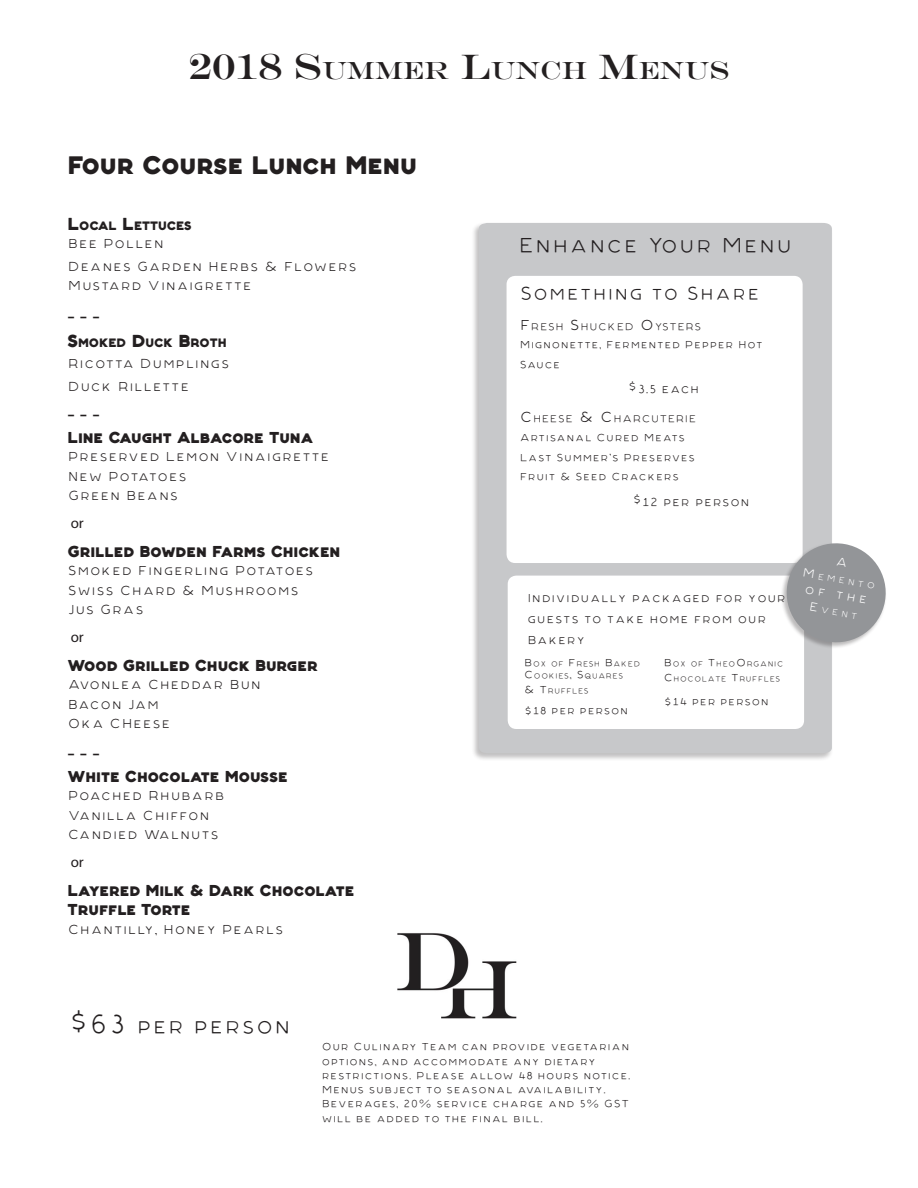
<style>
.page{position:relative;width:918px;height:1188px;background:#fff}
.page>*{position:absolute;margin:0;border:0;box-sizing:border-box;transform-origin:0 0}
.t1{font:25.2px "Engravers";color:#231f20}
.Subheads{font:24px "Genplan Pro Solid";color:#231f20}
.Subheads-2{font:24px "Genplan Pro Linear";color:#231f20}
.Menu_Item_Title{font:24px "Genplan Pro Linear";color:#231f20}
.Menu_Item_Title-2{font:24px "Myriad Pro";color:#231f20}
.Enhanced_Menu_Subhea{font:21px "Genplan Pro Linear";color:#231f20}
.Menu_Item_Italics{font:15px/19.5px "Genplan Pro Linear";color:#231f20}
.Menu_Item_Italics-2{font:15px/19.5px "Genplan Pro Solid";color:#231f20}
.Menu_Item_Title-3{font:15px/19.5px "Genplan Pro Linear";color:#231f20}
.Menu_Item_Italics-3{font:15px "Genplan Pro Linear";letter-spacing:-.02em;color:#231f20}
.Menu_Item_Italics-4{font:15px "Myriad Pro";color:#231f20}
.Subheads-3{font:13.95px "Genplan Pro Linear";color:#fff}
.Menu_Item_Italics-5{font:13.5px/21px "Genplan Pro Linear";color:#231f20}
.Enhanced_Menu_Subhea-2{font:13.5px "Genplan Pro Linear";color:#231f20}
.Body_Copy{font:12px/14.2px "Genplan Pro Linear";color:#231f20}
.Enhanced_Menu_Subhea-3{font:12px/19.5px "Genplan Pro Linear";color:#231f20}
.Menu_Item_Title-4{font:12px "Genplan Pro Linear";color:#231f20}
.Enhanced_Menu_Subhea-4{font:11.55px "Genplan Pro Linear";color:#231f20}
.Menu_Item_Title-5{font:11.55px "Genplan Pro Solid";color:#231f20}
.Subheads-4{font:9.75px "Genplan Pro Linear";color:#fff}
.Menu_Item_Title-6{font:8.4px/15px "Genplan Pro Linear";color:#231f20}
.s1{font-size:36px}
.s2{font-size:16.5px}
.s3{font-family:"Genplan Pro Solid"}
.s4{font-family:"Myriad Pro"}
.s5{font-family:"Genplan Pro Linear"}
.s6{font-size:12px}
.s7{font-style:inherit}
.s8{font-size:13.95px}
.s9{font-size:30px}
</style>
<div class="page">
<div style="left:471px;top:221px;width:362px;height:540px;background:#231f20;opacity:.28"></div>
<div style="left:479px;top:223px;width:353px;height:530px;background:#c7c8ca"></div>
<div style="left:507px;top:276px;width:296px;height:287px;background:#fff;border-radius:9px"></div>
<div style="left:508px;top:576px;width:296px;height:153px;background:#fff;border-radius:9px"></div>
<div style="left:780px;top:542px;width:107px;height:107px;background:#231f20;opacity:.3"></div>
<img style="left:397px;top:933px;width:120px;height:86px">
<svg style="left:783px;top:539px;width:104px;height:107px"></svg>
<p class="t1" style="left:189px;top:55px;width:539px"><span class="s1">2018 S</span>UMMER <span class="s1">L</span>UNCH <span class="s1">M</span>ENUS</p>
<p class="Subheads" style="left:68px;top:152px;width:351px">Four Course Lunch Menu</p>
<p class="Menu_Item_Title-5" style="left:68px;top:219px;width:125px"><span class="s2">L</span>OCAL <span class="s2">L</span>ETTUCES</p>
<p class="Menu_Item_Title-3" style="left:68px;top:235px;width:98px">Bee Pollen</p>
<p class="Menu_Item_Title-3" style="left:68px;top:257px;width:291px">Deanes Garden Herbs &amp; Flowers<br>Mustard Vinaigrette</p>
<p class="Menu_Item_Title-2" style="left:68px;top:302px;width:34px">- - -</p>
<p class="Menu_Item_Title-5" style="left:68px;top:336px;width:161px"><span class="s2">S</span>MOKED <span class="s2">D</span>UCK <span class="s2">B</span>ROTH</p>
<p class="Menu_Item_Title-3" style="left:68px;top:355px;width:164px">Ricotta Dumplings</p>
<p class="Menu_Item_Title-3" style="left:68px;top:377px;width:124px">Duck Rillette</p>
<p class="Menu_Item_Title-2" style="left:68px;top:399px;width:34px">- - -</p>
<p class="Menu_Item_Italics" style="left:68px;top:428px;width:264px"><span class="s3">Line Caught Albacore Tuna<br></span>Preserved Lemon Vinaigrette<br>New Potatoes</p>
<p class="Menu_Item_Italics" style="left:68px;top:483px;width:113px;line-height:27px">Green Beans <span class="s4">or</span></p>
<p class="Menu_Item_Italics" style="left:68px;top:542px;width:274px"><span class="s3">Grilled Bowden Farms Chicken<br></span>Smoked Fingerling Potatoes<br>Swiss Chard &amp; Mushrooms<br>Jus Gras</p>
<p class="Menu_Item_Italics-4" style="left:71px;top:628px;width:15px">or</p>
<p class="Menu_Item_Italics-2" style="left:68px;top:656px;width:252px">Wood Grilled Chuck Burger<br><span class="s5">Avonlea Cheddar Bun</span></p>
<p class="Menu_Item_Italics-3" style="left:68px;top:696px;width:94px">Bacon Jam</p>
<p class="Menu_Item_Italics" style="left:68px;top:715px;width:105px">Oka CHeese</p>
<p class="Menu_Item_Title-2" style="left:68px;top:738px;width:34px">- - -</p>
<p class="Menu_Item_Italics" style="left:68px;top:767px;width:222px"><span class="s3">White Chocolate Mousse<br></span>Poached Rhubarb<br>Vanilla Chiffon<br>Candied Walnuts</p>
<p class="Menu_Item_Italics-4" style="left:71px;top:853px;width:15px">or</p>
<p class="Menu_Item_Italics-2" style="left:68px;top:881px;width:288px">Layered Milk &amp; Dark Chocolate<br>Truffle Torte<br><span class="s5">Chantilly, Honey Pearls</span></p>
<p class="Subheads-2" style="left:518px;top:231px;width:276px">Enhance Your Menu</p>
<p class="Enhanced_Menu_Subhea" style="left:519px;top:281px;width:242px">Something to Share</p>
<p class="Enhanced_Menu_Subhea-4" style="left:519px;top:320px;width:184px"><span class="s2">F</span>RESH <span class="s2">S</span> HUCKED <span class="s2">O</span>YSTERS</p>
<p class="Enhanced_Menu_Subhea-3" style="left:519px;top:335px;width:245px">Mignonette, Fermented Pepper Hot<br>Sauce</p>
<p class="Enhanced_Menu_Subhea-2" style="left:627px;top:381px;width:74px"><sup>$</sup>3.5 each</p>
<p class="Enhanced_Menu_Subhea-4" style="left:519px;top:412px;width:178px"><span class="s2">C</span> HEESE <span class="s2">&amp; C</span> HARCUTERIE</p>
<p class="Enhanced_Menu_Subhea-3" style="left:519px;top:428px;width:178px">Artisanal Cured Meats<br>Last Summer’s Preserves<br>Fruit &amp; Seed Crackers</p>
<p class="Enhanced_Menu_Subhea-2" style="left:632px;top:494px;width:119px"><sup>$</sup>12 per person</p>
<p class="Menu_Item_Italics-5" style="left:527px;top:588px;width:261px">Individually packaged for your guests to take home from our<br>Bakery</p>
<p class="Menu_Item_Title-6" style="left:524px;top:657px;width:118px"><span class="s6">B</span>OX OF <span class="s6">F</span>RESH <span class="s6">B</span>AKED</p>
<p class="Menu_Item_Title-6" style="left:524px;top:669px;width:101px"><span class="s6">C</span> OOKIES<span class="s6">, S</span>QUARES <span class="s6">&amp; T</span> RUFFLES</p>
<p class="Menu_Item_Title-4" style="left:524px;top:704px;width:106px"><span class="s7">$</span>18 per person</p>
<p class="Menu_Item_Title-6" style="left:664px;top:657px;width:121px"><span class="s6">B</span>OX OF <span class="s6">T</span>HEO<span class="s6">O</span>RGANIC<br><span class="s6">C</span> HOCOLATE <span class="s6">T</span> RUFFLES</p>
<p class="Menu_Item_Title-4" style="left:664px;top:695px;width:107px"><span class="s7">$</span>14 per person</p>
<p class="Subheads-4" style="left:803px;top:568px;width:72px;rotate:10deg"><span class="s8">M</span>EM ENTO</p>
<p class="Subheads-3" style="left:806px;top:581px;width:65px;rotate:10deg">of the</p>
<p class="Subheads-4" style="left:810px;top:602px;width:51px;rotate:10deg"><span class="s8">E</span>VENT</p>
<p class="Menu_Item_Title" style="left:68px;top:1012px;width:225px"><span class="s9">$</span><span class="s9">63</span> per person</p>
<p class="Body_Copy" style="left:321px;top:1040px;width:311px">Our Culinary Team can provide vegetarian options, and accommodate any dietary restrictions. Please allow 48 hours notice.<br>Menus subject to seasonal availability.<br>Beverages, 20% service charge and 5% GST will be added to the final bill.</p>
</div>
